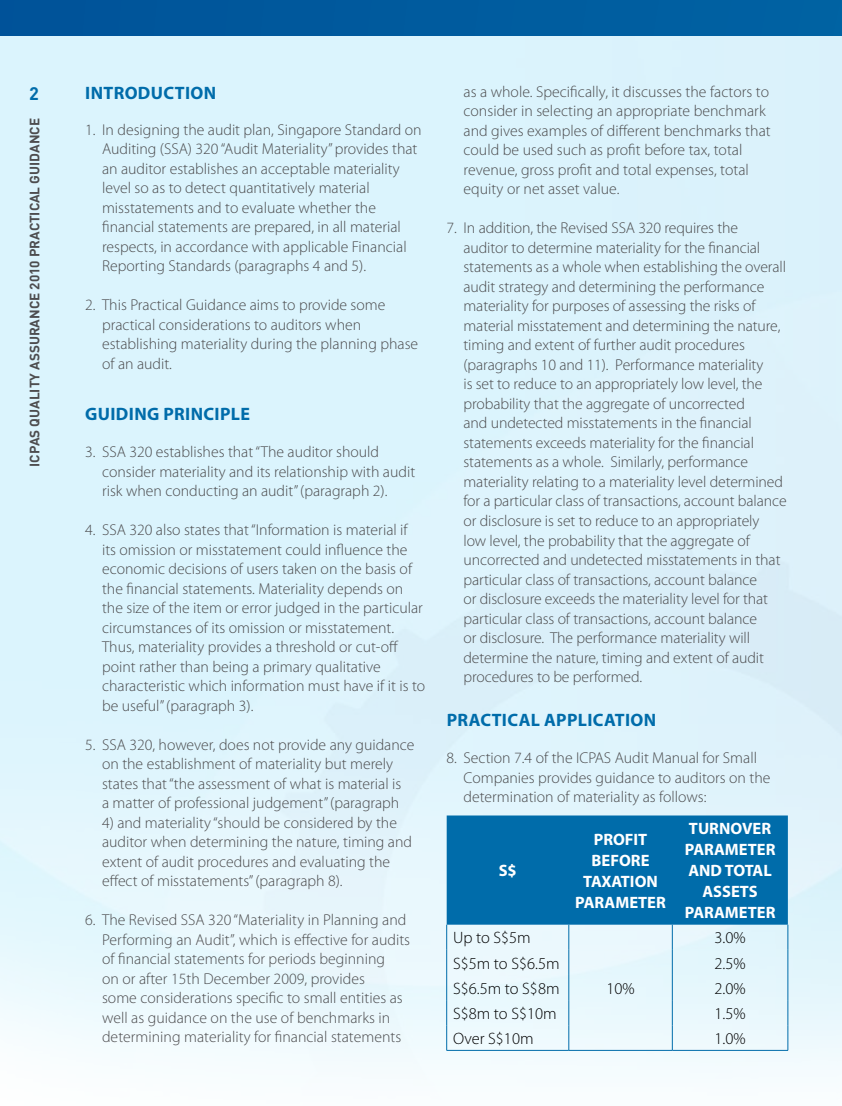
<style>
.page{position:relative;width:842px;height:1106px;background:#fff}
.page>*{position:absolute;margin:0;border:0;box-sizing:border-box;transform-origin:0 0}
.t1{font:700 18px "Myriad Pro";letter-spacing:.02em;color:#006caa}
.t2{font:700 18px "DIN";color:#006caa}
.t3{font:300 16.5px "Myriad Pro";color:#000}
.t4{font:700 16.5px "Myriad Pro";color:#fff}
.t5{font:300 15.75px/19.5px "Myriad Pro";color:#4b4b4d}
.t6{font:700 13.5px "DIN";color:#4d4d4f}
</style>
<div class="page">
<img style="left:0;top:35px;width:842px;height:1038px">
<div style="left:0;top:0;width:842px;height:35px;background:#005b9e"></div>
<hr style="left:569px;top:1050px;width:103px;height:1px;background:#006caa">
<hr style="left:446px;top:1050px;width:123px;height:1px;background:#006caa">
<hr style="left:672px;top:1050px;width:116px;height:1px;background:#006caa">
<svg style="left:446px;top:815px;width:343px;height:235px;background:#7bb6d6"></svg>
<p class="t2" style="left:29px;top:82px;width:11px">2</p>
<p class="t6" style="left:26px;top:466px;width:350px;rotate:-90deg">ICPAS Quality Assurance 2010 Practical Gui dance</p>
<p class="t1" style="left:85px;top:82px;width:132px">INTRODUCTION</p>
<p class="t5" style="left:102px;top:120px;width:321px;text-indent:-17px">1. In designing the audit plan, Singapore Standard on Auditing (SSA) 320 “Audit Materiality” provides that an auditor establishes an acceptable materiality level so as to detect quantitatively material misstatements and to evaluate whether the financial statements are prepared, in all material respects, in accordance with applicable Financial Reporting Standards (paragraphs 4 and 5).</p>
<p class="t5" style="left:102px;top:295px;width:318px;text-indent:-17px">2. This Practical Guidance aims to provide some practical considerations to auditors when establishing materiality during the planning phase of an audit.</p>
<p class="t1" style="left:85px;top:403px;width:166px">GUIDING PRINCIPLE</p>
<p class="t5" style="left:102px;top:442px;width:315px;text-indent:-17px">3. SSA 320 establishes that “The auditor should consider materiality and its relationship with audit risk when conducting an audit” (paragraph 2).</p>
<p class="t5" style="left:102px;top:520px;width:325px;text-indent:-17px">4. SSA 320 also states that “Information is material if its omission or misstatement could influence the economic decisions of users taken on the basis of the financial statements. Materiality depends on the size of the item or error judged in the particular circumstances of its omission or misstatement.<br>Thus, materiality provides a threshold or cut-off point rather than being a primary qualitative characteristic which information must have if it is to be useful” (paragraph 3).</p>
<p class="t5" style="left:85px;top:735px;width:331px;text-align:center">5. SSA 320, however, does not provide any guidance on the establishment of materiality but merely states that “the assessment of what is material is<br>a matter of professional judgement” (paragraph</p>
<p class="t5" style="left:102px;top:813px;width:312px">4) and materiality “should be considered by the auditor when determining the nature, timing and extent of audit procedures and evaluating the effect of misstatements” (paragraph 8).</p>
<p class="t5" style="left:102px;top:910px;width:310px;text-indent:-17px">6. The Revised SSA 320 “Materiality in Planning and Performing an Audit”, which is effective for audits of financial statements for periods beginning<br>on or after 15th December 2009, provides<br>some considerations specific to small entities as well as guidance on the use of benchmarks in determining materiality for financial statements</p>
<p class="t5" style="left:463px;top:82px;width:309px">as a whole. Specifically, it discusses the factors to consider in selecting an appropriate benchmark and gives examples of different benchmarks that could be used such as profit before tax, total revenue, gross profit and total expenses, total equity or net asset value.</p>
<p class="t5" style="left:463px;top:219px;width:325px;text-indent:-17px">7. In addition, the Revised SSA 320 requires the<br>auditor to determine materiality for the financial statements as a whole when establishing the overall audit strategy and determining the performance materiality for purposes of assessing the risks of material misstatement and determining the nature, timing and extent of further audit procedures (paragraphs 10 and 11). Performance materiality<br>is set to reduce to an appropriately low level, the probability that the aggregate of uncorrected<br>and undetected misstatements in the financial statements exceeds materiality for the financial statements as a whole. Similarly, performance materiality relating to a materiality level determined for a particular class of transactions, account balance or disclosure is set to reduce to an appropriately<br>low level, the probability that the aggregate of uncorrected and undetected misstatements in that particular class of transactions, account balance<br>or disclosure exceeds the materiality level for that particular class of transactions, account balance<br>or disclosure. The performance materiality will determine the nature, timing and extent of audit procedures to be performed.</p>
<p class="t1" style="left:447px;top:709px;width:110px">PRACTICAL APP</p>
<p class="t1" style="left:578px;top:709px;width:80px">LICATION</p>
<p class="t5" style="left:463px;top:748px;width:308px;text-indent:-17px">8. Section 7.4 of the ICPAS Audit Manual for Small<br>Companies provides guidance to auditors on the determination of materiality as follows:</p>
<p class="t4" style="left:499px;top:861px;width:20px">S$</p>
<p class="t3" style="left:453px;top:928px;width:79px">Up to S$5m</p>
<p class="t4" style="left:594px;top:830px;width:55px">PROFIT</p>
<p class="t4" style="left:592px;top:851px;width:39px">BEFORE</p>
<p class="t4" style="left:583px;top:872px;width:64px">TAXAT ION</p>
<p class="t4" style="left:575px;top:893px;width:20px">PARA</p>
<p class="t4" style="left:615px;top:893px;width:24px">METER</p>
<p class="t4" style="left:689px;top:819px;width:12px">TURNO</p>
<p class="t4" style="left:742px;top:819px;width:21px">VER</p>
<p class="t4" style="left:685px;top:840px;width:20px">PARA</p>
<p class="t4" style="left:725px;top:840px;width:24px">METER</p>
<p class="t4" style="left:688px;top:861px;width:12px">AND</p>
<p class="t4" style="left:725px;top:861px;width:11px">TOTAL</p>
<p class="t4" style="left:702px;top:882px;width:57px">ASSETS</p>
<p class="t4" style="left:685px;top:903px;width:20px">PARA</p>
<p class="t4" style="left:725px;top:903px;width:24px">METER</p>
<p class="t3" style="left:714px;top:928px;width:33px">3.0%</p>
<p class="t3" style="left:453px;top:954px;width:108px">S$5m to S$6.5m</p>
<p class="t3" style="left:714px;top:954px;width:33px">2.5%</p>
<p class="t3" style="left:453px;top:979px;width:108px">S$6.5m to S$8m</p>
<p class="t3" style="left:714px;top:979px;width:33px">2.0%</p>
<p class="t3" style="left:453px;top:1004px;width:105px">S$8m to S$10m</p>
<p class="t3" style="left:714px;top:1004px;width:33px">1.5%</p>
<p class="t3" style="left:453px;top:1029px;width:82px">Over S$10m</p>
<p class="t3" style="left:714px;top:1029px;width:33px">1.0%</p>
<p class="t3" style="left:606px;top:979px;width:30px">10%</p>
</div>
